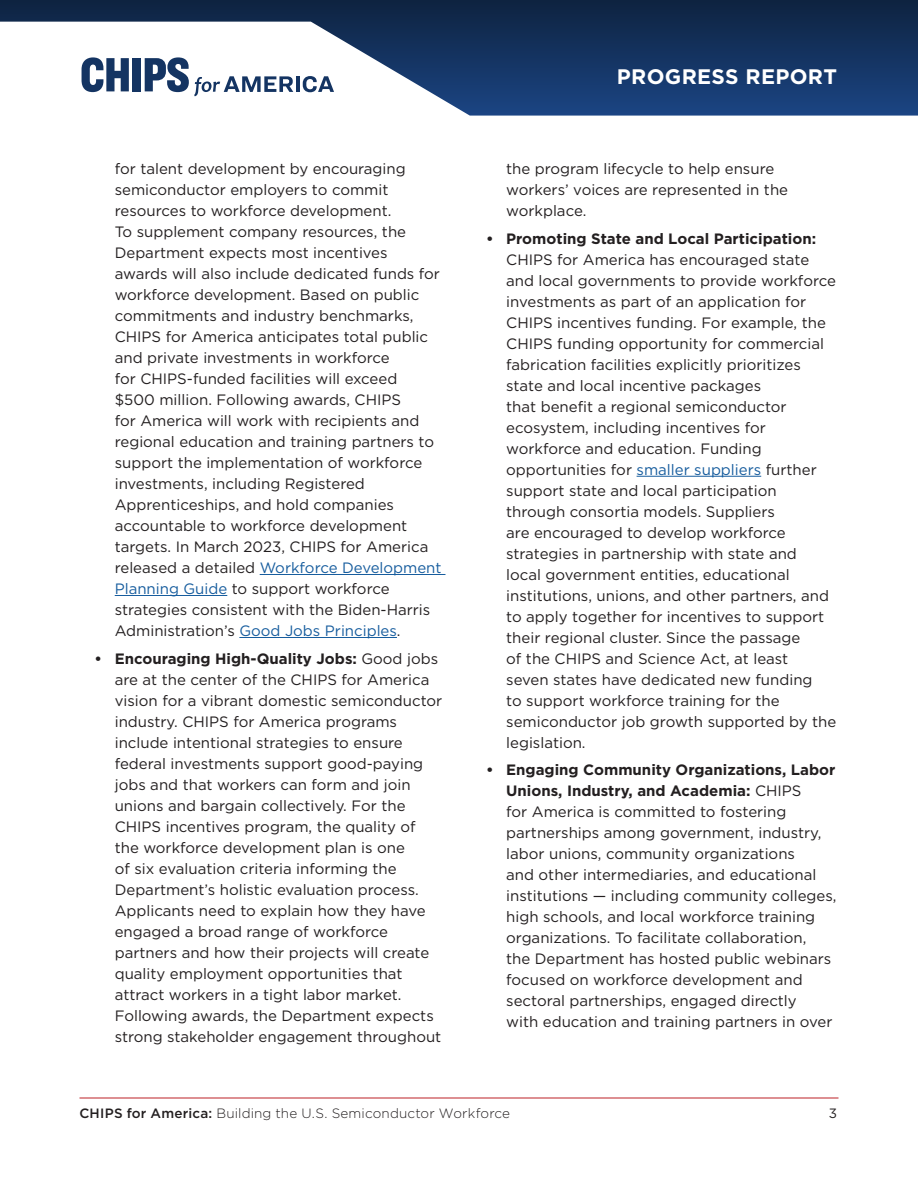
<style>
.page{position:relative;width:918px;height:1188px;background:#fff}
.page>*{position:absolute;margin:0;border:0;box-sizing:border-box;transform-origin:0 0}
.t1{font:700 21px "Gotham";letter-spacing:.015em;color:#fff}
.t2{font:15px/21px "Gotham";color:#231f20}
.t3{font:300 13.5px "Gotham";letter-spacing:.01em;color:#231f20}
.t4{font:13.5px "Gotham";color:#231f20}
.s1{color:#175d9e}
.s2{font-weight:700}
.s3{font-weight:500}
</style>
<div class="page">
<hr style="left:80px;top:1098px;width:758px;height:1px;background:#bd2126">
<svg style="left:0;top:0;width:918px;height:116px"></svg>
<hr style="left:260px;top:574px;width:186px;height:1px;background:#175d9e">
<hr style="left:115px;top:595px;width:112px;height:1px;background:#175d9e">
<hr style="left:239px;top:637px;width:158px;height:1px;background:#175d9e">
<hr style="left:637px;top:476px;width:124px;height:1px;background:#175d9e">
<p class="t2" style="left:115px;top:158px;width:328px">for talent development by encouraging semiconductor employers to commit resources to workforce development.<br>To supplement company resources, the Department expects most incentives awards will also include dedicated funds for workforce development. Based on public commitments and industry benchmarks, CHIPS for America anticipates total public and private investments in workforce<br>for CHIPS-funded facilities will exceed<br>$500 million. Following awards, CHIPS<br>for America will work with recipients and regional education and training partners to support the implementation of workforce investments, including Registered Apprenticeships, and hold companies accountable to workforce development targets. In March 2023, CHIPS for America released a detailed <span class="s1">Workforce Development Planning Guide</span> to support workforce strategies consistent with the Biden-Harris Administration’s <span class="s1">Good Jobs Principles</span>.</p>
<p class="t2" style="left:115px;top:648px;width:329px;text-indent:-20px"><span class="s2">• Encouraging High-Quality Jobs:</span> Good jobs are at the center of the CHIPS for America vision for a vibrant domestic semiconductor industry. CHIPS for America programs include intentional strategies to ensure federal investments support good-paying jobs and that workers can form and join unions and bargain collectively. For the CHIPS incentives program, the quality of the workforce development plan is one<br>of six evaluation criteria informing the Department’s holistic evaluation process.<br>Applicants need to explain how they have engaged a broad range of workforce partners and how their projects will create quality employment opportunities that attract workers in a tight labor market.<br>Following awards, the Department expects strong stakeholder engagement throughout</p>
<h1 class="t1" style="left:617px;top:62px;width:222px">PROGRESS REPORT</h1>
<p class="t2" style="left:506px;top:158px;width:283px">the program lifecycle to help ensure workers’ voices are represented in the workplace.</p>
<p class="t2" style="left:506px;top:228px;width:332px;text-indent:-20px"><span class="s2">• Promoting State and Local Participation:<br></span>CHIPS for America has encouraged state and local governments to provide workforce investments as part of an application for CHIPS incentives funding. For example, the CHIPS funding opportunity for commercial fabrication facilities explicitly prioritizes state and local incentive packages<br>that benefit a regional semiconductor ecosystem, including incentives for workforce and education. Funding opportunities for <span class="s1">smaller suppliers</span> further support state and local participation through consortia models. Suppliers<br>are encouraged to develop workforce strategies in partnership with state and<br>local government entities, educational institutions, unions, and other partners, and to apply together for incentives to support their regional cluster. Since the passage<br>of the CHIPS and Science Act, at least<br>seven states have dedicated new funding<br>to support workforce training for the semiconductor job growth supported by the legislation.</p>
<p class="t2" style="left:506px;top:759px;width:332px;text-indent:-20px"><span class="s2">• Engaging Community Organizations, Labor Unions, Industry, and Academia:</span> CHIPS<br>for America is committed to fostering partnerships among government, industry, labor unions, community organizations<br>and other intermediaries, and educational institutions — including community colleges, high schools, and local workforce training organizations. To facilitate collaboration,<br>the Department has hosted public webinars focused on workforce development and sectoral partnerships, engaged directly<br>with education and training partners in over</p>
<p class="t3" style="left:80px;top:1104px;width:432px"><span class="s3">CHIPS for America:</span> Building the U.S. Semiconductor Workforce</p>
<p class="t4" style="left:829px;top:1104px;width:10px">3</p>
</div>
